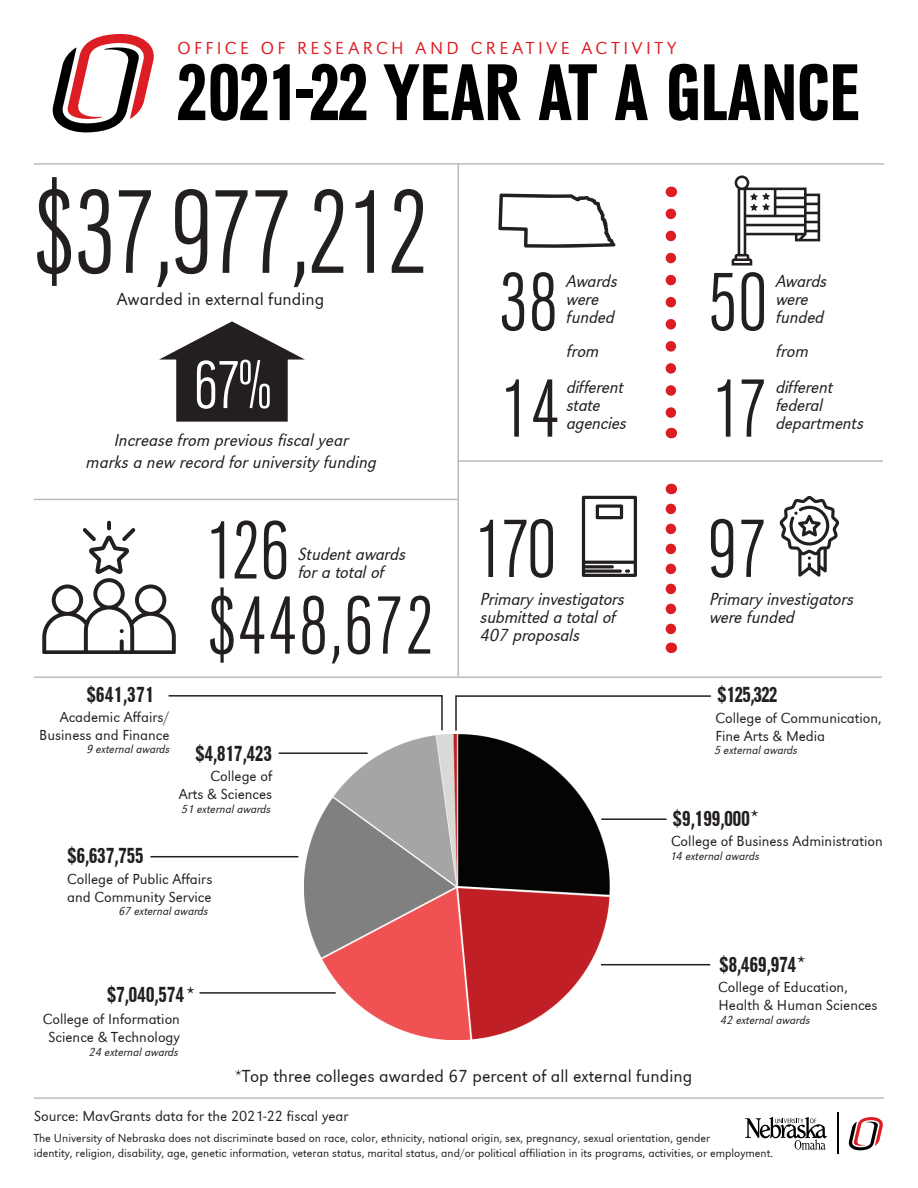
<style>
.page{position:relative;width:918px;height:1188px;background:#fff}
.page>*{position:absolute;margin:0;border:0;box-sizing:border-box;transform-origin:0 0}
.t1{font:300 126.45px "URW Grotesk Con";letter-spacing:-.035em;color:#231f20}
.t2{font:300 87.6px "URW Grotesk Con";letter-spacing:-.01em;color:#231f20}
.t3{font:700 83.7px "URW Grotesk Con";letter-spacing:-.02em;color:#000001}
.t4{font:300 72px "URW Grotesk Con";color:#fdfefe}
.t5{font:700 22.5px "URW Grotesk Con";letter-spacing:-.02em;color:#231f20}
.t6{font:300 18.15px "URW Grotesk";letter-spacing:.2em;color:#dd1d24}
.t7{font:18px/18px "URW Grotesk Nar Lig Regular 2";letter-spacing:-.01em;color:#231f20}
.t8{font:18px "URW Grotesk Lig Regular 3";color:#231f20}
.t9{font:15px/18px "URW Grotesk Lig Regular 3";color:#231f20}
.t10{font:12px/14.4px "URW Grotesk Lig Regular 3";color:#231f20}
.t11{font:12px "URW Grotesk Nar Lig Regular 2";color:#231f20}
</style>
<div class="page">
<img style="left:305px;top:735px;width:305px;height:304px">
<hr style="left:34px;top:1097px;width:850px;height:2px;background:#bcbbbc">
<svg style="left:745px;top:1117px;width:82px;height:33px"></svg>
<hr style="left:837px;top:1112px;width:1px;height:42px;background:#000001">
<svg style="left:848px;top:1117px;width:35px;height:34px"></svg>
<hr style="left:34px;top:676px;width:848px;height:2px;background:#bcbbbc">
<hr style="left:34px;top:499px;width:424px;height:1px;background:#bcbbbc">
<hr style="left:458px;top:460px;width:425px;height:2px;background:#bcbbbc">
<svg style="left:52px;top:34px;width:102px;height:99px"></svg>
<hr style="left:34px;top:163px;width:850px;height:2px;background:#bcbbbc">
<hr style="left:458px;top:163px;width:1px;height:513px;background:#bcbbbc">
<hr style="left:200px;top:992px;width:136px;height:2px;background:#231f20">
<svg style="left:455px;top:695px;width:256px;height:36px"></svg>
<svg style="left:498px;top:194px;width:117px;height:54px"></svg>
<svg style="left:732px;top:175px;width:88px;height:91px"></svg>
<svg style="left:42px;top:521px;width:134px;height:133px"></svg>
<svg style="left:159px;top:321px;width:146px;height:101px"></svg>
<svg style="left:666px;top:214px;width:10px;height:204px"></svg>
<svg style="left:582px;top:496px;width:55px;height:81px"></svg>
<svg style="left:780px;top:496px;width:59px;height:81px"></svg>
<svg style="left:666px;top:509px;width:10px;height:144px"></svg>
<svg style="left:168px;top:695px;width:275px;height:36px"></svg>
<hr style="left:150px;top:856px;width:148px;height:1px;background:#231f20">
<hr style="left:601px;top:964px;width:109px;height:1px;background:#231f20">
<hr style="left:279px;top:752px;width:89px;height:2px;background:#231f20">
<hr style="left:601px;top:818px;width:66px;height:2px;background:#231f20">
<p class="t6" style="left:177px;top:38px;width:500px">OFFICE OF RESEARCH AND CREATIVE ACTIVITY</p>
<h3 class="t3" style="left:176px;top:47px;width:686px">2021-22 YEAR AT A GLANCE</h3>
<h1 class="t1" style="left:32px;top:167px;width:400px">$37,977,212</h1>
<p class="t8" style="left:117px;top:289px;width:209px">Awarded in external funding</p>
<h3 class="t4" style="left:193px;top:348px;width:79px">67%</h3>
<p class="t7" style="left:87px;top:429px;width:292px;line-height:21.6px;text-align:center">Increase from previous fiscal year<br>marks a new record for university funding</p>
<h2 class="t2" style="left:205px;top:505px;width:87px">126</h2>
<p class="t7" style="left:299px;top:545px;width:109px">Student awards for a total of</p>
<h3 class="t5" style="left:87px;top:683px;width:69px">$641,371</h3>
<p class="t9" style="left:39px;top:708px;width:132px;text-align:right">Academic Affairs/<br>Business and Finance</p>
<p class="t11" style="left:87px;top:742px;width:85px">9 external awards</p>
<h2 class="t2" style="left:207px;top:580px;width:230px">$448,672</h2>
<h3 class="t5" style="left:195px;top:742px;width:79px">$4,817,423</h3>
<p class="t11" style="left:182px;top:802px;width:91px">51 external awards</p>
<p class="t9" style="left:179px;top:767px;width:95px;text-align:right">College of<br>Arts &amp; Sciences</p>
<h3 class="t5" style="left:67px;top:844px;width:78px">$6,637,755</h3>
<p class="t9" style="left:67px;top:870px;width:147px">College of Public Affairs and Community Service</p>
<p class="t11" style="left:119px;top:904px;width:91px">67 external awards</p>
<h3 class="t5" style="left:107px;top:982px;width:89px">$7,040,574*</h3>
<p class="t9" style="left:43px;top:1010px;width:139px;text-align:center">College of Information<br>Science &amp; Technology</p>
<p class="t11" style="left:90px;top:1045px;width:91px">24 external awards</p>
<h2 class="t2" style="left:498px;top:257px;width:62px">38</h2>
<p class="t7" style="left:567px;top:272px;width:53px">Awards were funded</p>
<p class="t7" style="left:567px;top:342px;width:34px">from</p>
<h2 class="t2" style="left:500px;top:363px;width:63px">14</h2>
<p class="t7" style="left:567px;top:378px;width:61px">different state agencies</p>
<h2 class="t2" style="left:474px;top:503px;width:85px">170</h2>
<p class="t7" style="left:481px;top:590px;width:146px">Primary investigators submitted a total of<br>407 proposals</p>
<h2 class="t2" style="left:707px;top:257px;width:62px">50</h2>
<p class="t7" style="left:776px;top:272px;width:53px">Awards were funded</p>
<p class="t7" style="left:776px;top:342px;width:34px">from</p>
<h2 class="t2" style="left:711px;top:363px;width:58px">17</h2>
<p class="t7" style="left:776px;top:378px;width:89px">different federal departments</p>
<h2 class="t2" style="left:707px;top:503px;width:62px">97</h2>
<p class="t7" style="left:710px;top:590px;width:146px">Primary investigators were funded</p>
<h3 class="t5" style="left:718px;top:682px;width:62px">$125,322</h3>
<p class="t9" style="left:716px;top:709px;width:168px">College of Communication,<br>Fine Arts &amp; Media</p>
<p class="t11" style="left:715px;top:743px;width:85px">5 external awards</p>
<h3 class="t5" style="left:673px;top:806px;width:87px">$9,199,000*</h3>
<p class="t9" style="left:671px;top:832px;width:213px">College of Business Administration</p>
<p class="t11" style="left:670px;top:849px;width:91px">14 external awards</p>
<h3 class="t5" style="left:719px;top:952px;width:87px">$8,469,974*</h3>
<p class="t9" style="left:718px;top:978px;width:161px">College of Education,<br>Health &amp; Human Sciences</p>
<p class="t11" style="left:721px;top:1013px;width:91px">42 external awards</p>
<p class="t8" style="left:235px;top:1065px;width:459px">*Top three colleges awarded 67 percent of all external funding</p>
<p class="t9" style="left:34px;top:1107px;width:316px">Source: MavGrants data for the 2021-22 fiscal year</p>
<p class="t10" style="left:34px;top:1131px;width:741px">The University of Nebraska does not discriminate based on race, color, ethnicity, national origin, sex, pregnancy, sexual orientation, gender<br>identity, religion, disability, age, genetic information, veteran status, marital status, and/or political affiliation in its programs, activities, or employment.</p>
</div>
